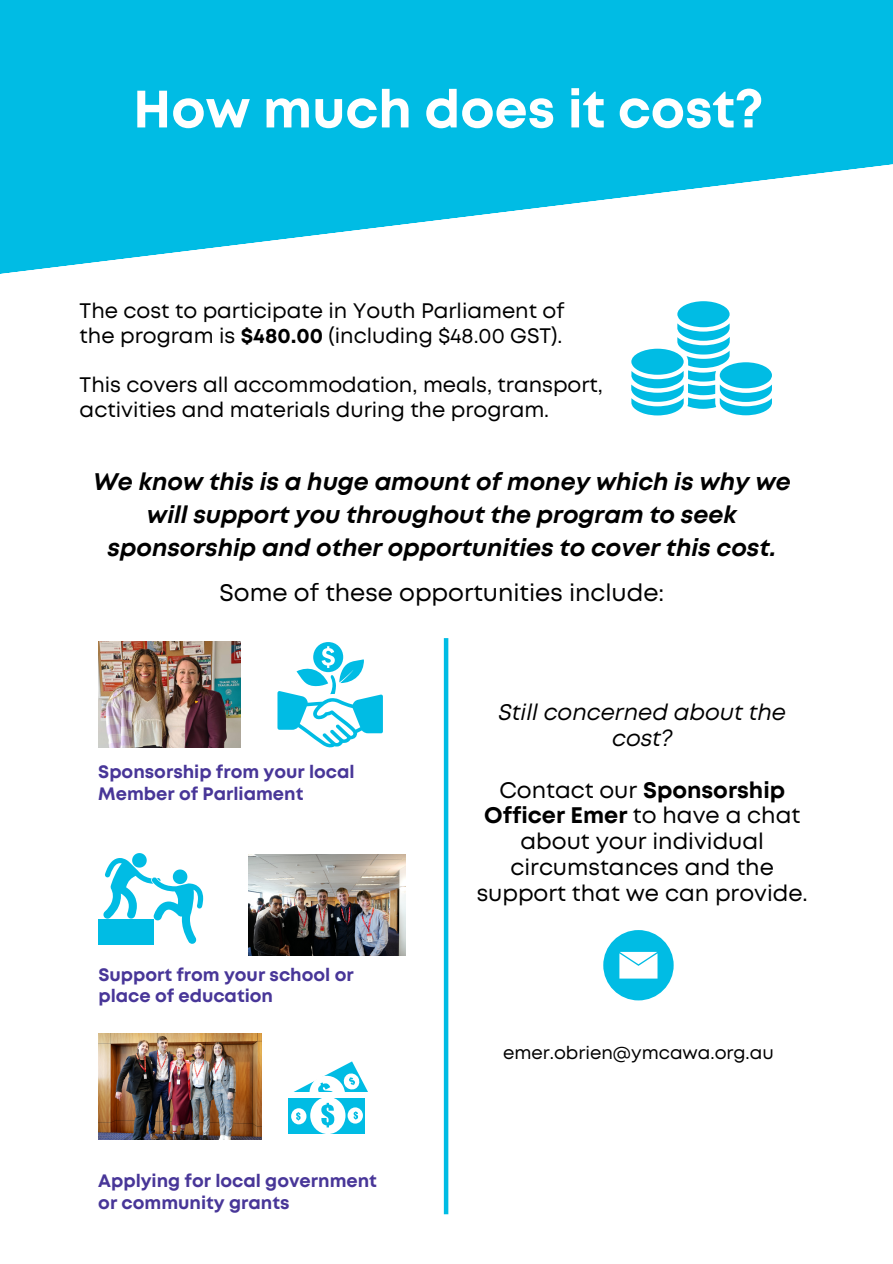
<style>
.page{position:relative;width:893px;height:1264px;background:#fff}
.page>*{position:absolute;margin:0;border:0;box-sizing:border-box;transform-origin:0 0}
.t1{font:700 52.5px "Mont";color:#fff}
.t2{font:italic 700 24px/33px "Mont";color:#000;text-align:center}
.t3{font:24px "Mont";color:#000}
.t4{font:22.5px/25.8px "Mont";color:#000;text-align:center}
.t5{font:italic 22.5px/25.8px "Mont";color:#000;text-align:center}
.t6{font:21px/24.8px "Mont";color:#000}
.t7{font:700 18px/21.3px "Mont";color:#483698}
.t8{font:18px "Mont";color:#000}
.s1{font-weight:700}
</style>
<div class="page">
<svg style="left:0;top:0;width:892px;height:274px;fill:#00bce4"></svg>
<svg style="left:288px;top:1061px;width:80px;height:73px"></svg>
<svg style="left:277px;top:642px;width:106px;height:105px"></svg>
<svg style="left:631px;top:301px;width:140px;height:114px"></svg>
<svg style="left:103px;top:853px;width:100px;height:90px"></svg>
<div style="left:98px;top:919px;width:56px;height:25px;background:#00bce4"></div>
<div style="left:603px;top:930px;width:70px;height:70px;background:#00bce4;border-radius:50%"></div>
<svg style="left:619px;top:951px;width:38px;height:27px"></svg>
<img style="left:98px;top:641px;width:142px;height:106px">
<img style="left:248px;top:854px;width:157px;height:101px">
<img style="left:98px;top:1033px;width:163px;height:106px">
<hr style="left:444px;top:638px;width:4px;height:576px;background:#00bce4">
<h1 class="t1" style="left:133px;top:89px;width:632px">How much does it cost?</h1>
<p class="t6" style="left:80px;top:300px;width:486px">The cost to participate in Youth Parliament of the program is <span class="s1">$480.00</span> (including $48.00 GST).</p>
<p class="t6" style="left:80px;top:374px;width:524px">This covers all accommodation, meals, transport, activities and materials during the program.</p>
<p class="t2" style="left:93px;top:466px;width:699px">We know this is a huge amount of money which is why we will support you throughout the program to seek sponsorship and other opportunities to cover this cost.</p>
<p class="t3" style="left:219px;top:583px;width:446px">Some of these opportunities include:</p>
<p class="t7" style="left:98px;top:762px;width:258px">Sponsorship from your local<br>Member of Parliament</p>
<p class="t7" style="left:98px;top:965px;width:257px">Support from your school or place of education</p>
<p class="t7" style="left:98px;top:1171px;width:280px">Applying for local government or community grants</p>
<p class="t5" style="left:498px;top:700px;width:289px">Still concerned about the cost?</p>
<p class="t4" style="left:476px;top:778px;width:332px">Contact our <span class="s1">Sponsorship<br>Officer Emer</span> to have a chat about your individual circumstances and the support that we can provide.</p>
<p class="t8" style="left:503px;top:1045px;width:272px">emer.obrien@ymcawa.org.au</p>
</div>
